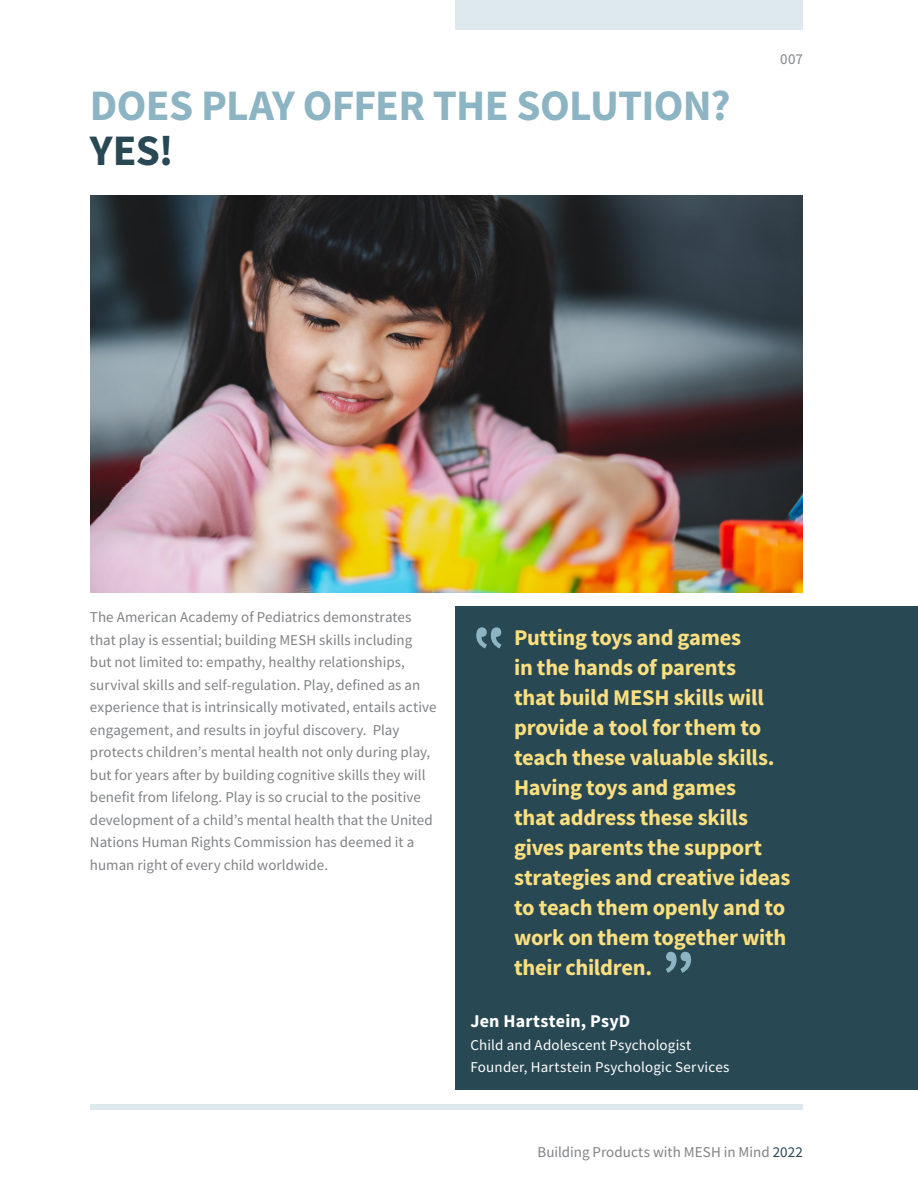
<style>
.page{position:relative;width:918px;height:1188px;background:#fff}
.page>*{position:absolute;margin:0;border:0;box-sizing:border-box;transform-origin:0 0}
.Headline_70_70_Left{font:700 61.2px "Source Sans Pro";color:#8cb4c2}
.Headline_29_30_Left{font:700 43.5px/45px "Source Sans Pro";letter-spacing:-.015em;color:#8cb4c2}
.Headline_16_20_Left{font:700 22.5px/30px "Source Sans Pro";letter-spacing:-.01em;color:#fce07f}
.Headlines_Copy_Text{font:700 18px "Source Sans Pro";letter-spacing:.01em;color:#fff}
.Copy_Text_10_14_Left{font:15px/22.5px "Source Sans Pro";color:#808285}
.Headlines_Copy_Text-2{font:15px "Source Sans Pro";letter-spacing:.01em;color:#fff}
.s1{color:#284854}
</style>
<div class="page">
<div style="left:455px;top:0;width:348px;height:30px;background:#dee9ee"></div>
<div style="left:90px;top:1104px;width:713px;height:6px;background:#dee9ee"></div>
<img style="left:90px;top:195px;width:713px;height:398px">
<div style="left:455px;top:606px;width:463px;height:483px;background:#284854"></div>
<p class="Headline_29_30_Left" style="left:90px;top:82px;width:642px">DOES PLAY OFFER THE SOLUTION?<br><span class="s1">YES!</span></p>
<p class="Copy_Text_10_14_Left" style="left:780px;top:47px;width:24px">007</p>
<p class="Copy_Text_10_14_Left" style="left:90px;top:606px;width:348px">The American Academy of Pediatrics demonstrates that play is essential; building MESH skills including but not limited to: empathy, healthy relationships, survival skills and self-regulation. Play, defined as an experience that is intrinsically motivated, entails active engagement, and results in joyful discovery. Play protects children’s mental health not only during play, but for years after by building cognitive skills they will benefit from lifelong. Play is so crucial to the positive development of a child’s mental health that the United Nations Human Rights Commission has deemed it a human right of every child worldwide.</p>
<p class="Headline_16_20_Left" style="left:514px;top:622px;width:278px">Putting toys and games<br>in the hands of parents<br>that build MESH skills will provide a tool for them to teach these valuable skills.<br>Having toys and games<br>that address these skills gives parents the support strategies and creative ideas to teach them openly and to work on them together with their children.</p>
<p class="Headline_70_70_Left" style="left:662px;top:901px;width:34px">„</p>
<p class="Headlines_Copy_Text" style="left:470px;top:1009px;width:161px">Jen Hartstein, PsyD</p>
<p class="Headlines_Copy_Text-2" style="left:470px;top:1035px;width:222px">Child and Adolescent Psychologist</p>
<p class="Headlines_Copy_Text-2" style="left:470px;top:1058px;width:260px">Founder, Hartstein Psychologic Services</p>
<p class="Copy_Text_10_14_Left" style="left:537px;top:1140px;width:267px">Building Products with MESH in Mind <span class="s1">2022</span></p>
</div>
